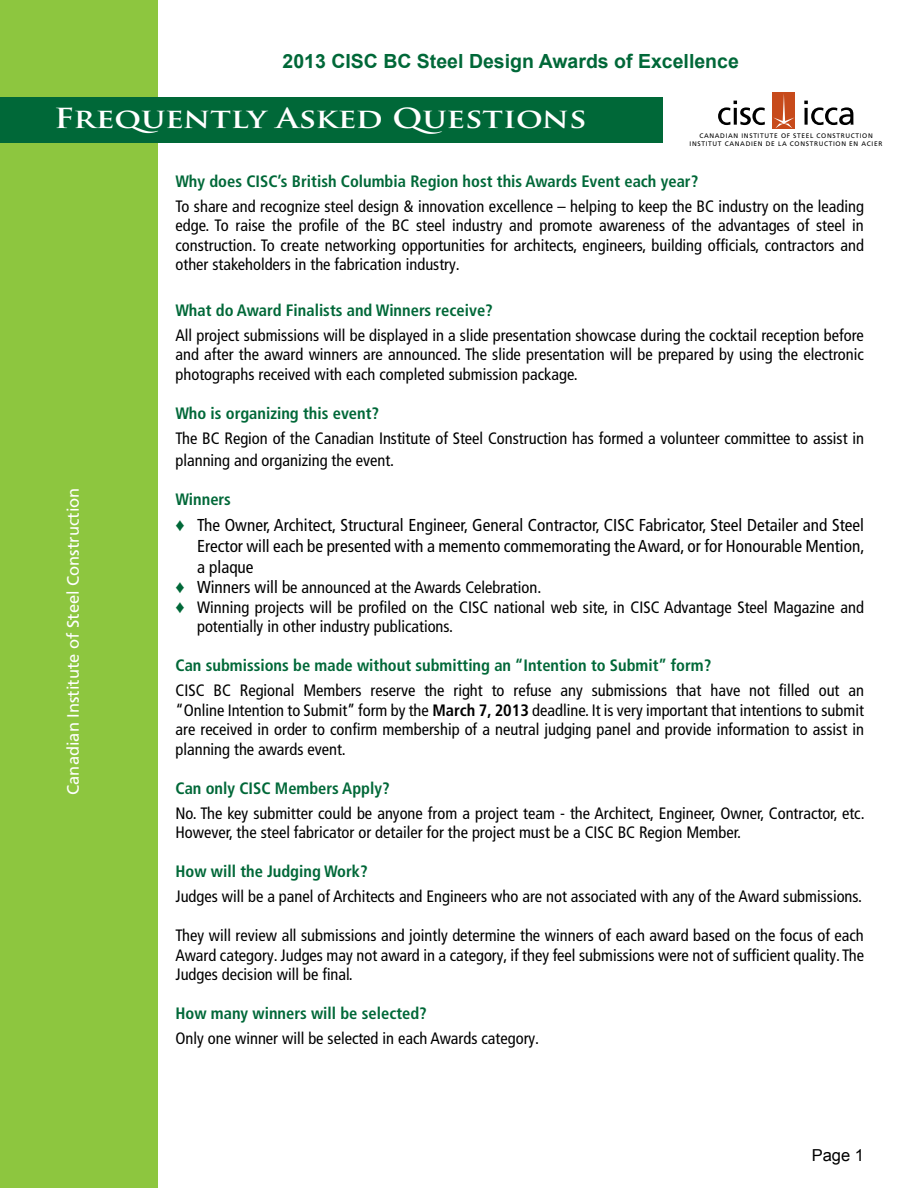
<style>
.page{position:relative;width:918px;height:1188px;background:#fff}
.page>*{position:absolute;margin:0;border:0;box-sizing:border-box;transform-origin:0 0}
.t1{font:700 27px "Trajan Pro";letter-spacing:-.01em;color:#fff;scale:1.2 1}
.t2{font:700 19.5px "Arial";color:#006838}
.t3{font:condensed 17.25px/20.7px "Frutiger LT Pro";color:#000;text-align:justify}
.t4{font:condensed 16.5px/19.5px "Frutiger LT Pro";color:#000;text-align:justify}
.t5{font:700 condensed 16.5px "Frutiger LT Pro";color:#006838}
.t6{font:16.5px "Frutiger LT Pro";color:#fff}
.t7{font:16.5px "Arial";color:#000}
.t8{font:6.6px/8.1px "Frutiger";letter-spacing:.1em;color:#000;text-align:center}
.s1{font-family:"Arial";font-stretch:normal;font-size:18px;color:#006838}
.s2{font-size:17.25px}
.s3{font-weight:700}
</style>
<div class="page">
<div style="left:0;top:0;width:158px;height:1188px;background:#8dc63f"></div>
<div style="left:0;top:97px;width:663px;height:45px;background:#006838"></div>
<div style="left:773px;top:93px;width:22px;height:36px;background:#c74a1b"></div>
<svg style="left:804px;top:101px;width:50px;height:24px"></svg>
<svg style="left:718px;top:101px;width:47px;height:24px"></svg>
<svg style="left:773px;top:94px;width:21px;height:34px"></svg>
<p class="t2" style="left:283px;top:48px;width:458px">2013 CISC BC Steel Design Awards of Excellence</p>
<h1 class="t1" style="left:54px;top:101px;width:445px">Frequently Asked Questions</h1>
<p class="t8" style="left:690px;top:132px;width:194px">CANADIAN INSTITUTE OF STEEL CONSTRUCTION<br>INSTITUT CANADIEN DE LA CONSTRUCTION EN ACIER</p>
<p class="t6" style="left:63px;top:795px;width:309px;rotate:-90deg">Canadian Institute of Steel Construction</p>
<p class="t5" style="left:176px;top:171px;width:524px">Why does CISC’s British Columbia Region host this Awards Event each year?</p>
<p class="t4" style="left:176px;top:196px;width:690px">To share and recognize steel design &amp; innovation excellence – helping to keep the BC industry on the leading edge. To raise the profile of the BC steel industry and promote awareness of the advantages of steel in construction. To create networking opportunities for architects, engineers, building officials, contractors and other stakeholders in the fabrication industry.</p>
<p class="t5" style="left:176px;top:300px;width:319px">What do Award Finalists and Winners receive?</p>
<p class="t4" style="left:176px;top:325px;width:690px">All project submissions will be displayed in a slide presentation showcase during the cocktail reception before and after the award winners are announced. The slide presentation will be prepared by using the electronic photographs received with each completed submission package.</p>
<p class="t5" style="left:176px;top:403px;width:205px">Who is organizing this event?</p>
<p class="t4" style="left:176px;top:427px;width:690px;line-height:22.5px">The BC Region of the Canadian Institute of Steel Construction has formed a volunteer committee to assist in planning and organizing the event.</p>
<p class="t5" style="left:176px;top:490px;width:57px">Winners</p>
<p class="t3" style="left:197px;top:515px;width:669px;text-indent:-22px"><span class="s1">♦</span> The Owner, Architect, Structural Engineer, General Contractor, CISC Fabricator, Steel Detailer and Steel Erector will each be presented with a memento commemorating the Award, or for Honourable Mention, a plaque</p>
<p class="t4" style="left:176px;top:578px;width:367px"><span class="s1">♦</span> <span class="s2">Winners will b</span>e announced at the Awards Celebration.</p>
<p class="t4" style="left:176px;top:597px;width:690px"><span class="s1">♦</span> Winning projects will be profiled on the CISC national web site, in CISC Advantage Steel Magazine and</p>
<p class="t4" style="left:197px;top:617px;width:257px">potentially in other industry publications.</p>
<p class="t5" style="left:176px;top:656px;width:537px">Can submissions be made without submitting an “Intention to Submit” form?</p>
<p class="t4" style="left:176px;top:681px;width:690px">CISC BC Regional Members reserve the right to refuse any submissions that have not filled out an “Online Intention to Submit” form by the <span class="s3">March 7, 2013</span> deadline. It is very important that intentions to submit are received in order to confirm membership of a neutral judging panel and provide information to assist in planning the awards event.</p>
<p class="t5" style="left:176px;top:778px;width:216px">Can only CISC Members Apply?</p>
<p class="t4" style="left:176px;top:803px;width:691px">No. The key submitter could be anyone from a project team - the Architect, Engineer, Owner, Contractor, etc.<br>However, the steel fabricator or detailer for the project must be a CISC BC Region Member.</p>
<p class="t5" style="left:176px;top:862px;width:194px">How will the Judging Work?</p>
<p class="t4" style="left:176px;top:887px;width:688px">Judges will be a panel of Architects and Engineers who are not associated with any of the Award submissions.</p>
<p class="t4" style="left:176px;top:926px;width:690px">They will review all submissions and jointly determine the winners of each award based on the focus of each Award category. Judges may not award in a category, if they feel submissions were not of sufficient quality. The Judges decision will be final.</p>
<p class="t5" style="left:176px;top:1004px;width:253px">How many winners will be selected?</p>
<p class="t4" style="left:176px;top:1029px;width:365px">Only one winner will be selected in each Awards category.</p>
<p class="t7" style="left:812px;top:1144px;width:54px">Page 1</p>
</div>
